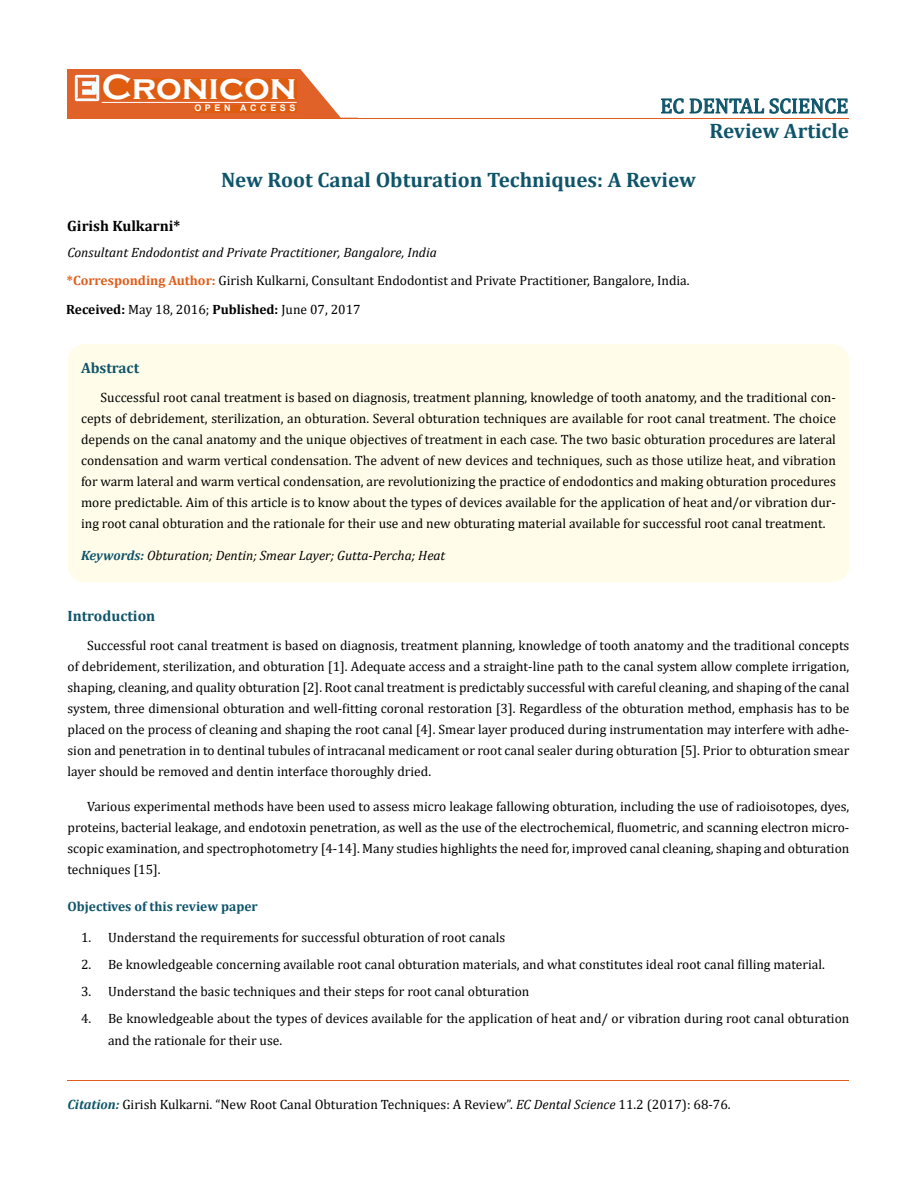
<style>
.page{position:relative;width:917px;height:1190px;background:#fff}
.page>*{position:absolute;margin:0;border:0;box-sizing:border-box;transform-origin:0 0}
.t1{font:700 36px "Copperplate Gothic";color:#fff}
.t2{font:700 21px "Cambria";color:#0e546a}
.t3{font:21px "Cambria";color:#0e546a}
.t4{font:700 15px "Cambria";color:#0e546a}
.t5{font:700 15px "Cambria";color:#000}
.t6{font:13.5px/21px "Cambria";color:#000;text-align:justify}
.t7{font:italic 13.5px "Cambria";color:#000}
.t8{font:700 13.5px "Cambria";color:#0e546a}
.t9{font:700 9px "Arial";letter-spacing:.4em;color:#fff}
.s1{font-style:italic}
.s2{font-weight:700;color:#e05d1a}
.s3{font-weight:700}
.s4{font-weight:700;color:#0e546a}
.s5{font-weight:700;font-style:italic;color:#0e546a}
</style>
<div class="page">
<div style="left:67px;top:70px;width:290px;height:49px;background:#e06228"></div>
<svg style="left:300px;top:69px;width:58px;height:49px"></svg>
<img style="left:75px;top:75px;width:24px;height:26px">
<div style="left:102px;top:79px;width:195px;height:21px;background:#df5d11"></div>
<div style="left:194px;top:105px;width:103px;height:7px;background:#df5d11"></div>
<svg style="left:661px;top:98px;width:186px;height:16px"></svg>
<hr style="left:102px;top:102px;width:194px;height:1px;background:#fff">
<hr style="left:279px;top:118px;width:569px;height:1px;background:#e05d1a">
<hr style="left:67px;top:1080px;width:782px;height:1px;background:#e05d1a">
<div style="left:67px;top:344px;width:782px;height:238px;background:#fffde9;border-radius:18px"></div>
<h1 class="t1" style="left:102px;top:68px;width:196px">Cronicon</h1>
<p class="t9" style="left:194px;top:102px;width:103px">OPEN ACCESS</p>
<h2 class="t3" style="left:660px;top:93px;width:189px">EC DENTAL SCIENCE</h2>
<h2 class="t2" style="left:709px;top:116px;width:141px">Review Article</h2>
<h2 class="t2" style="left:221px;top:165px;width:476px">New Root Canal Obturation Techniques: A Review</h2>
<p class="t5" style="left:67px;top:215px;width:115px">Girish Kulkarni*</p>
<p class="t6" style="left:67px;top:237px;width:624px;line-height:28.8px"><span class="s1">Consultant Endodontist and Private Practitioner, Bangalore, India<br></span><span class="s2">*Corresponding Author:</span> Girish Kulkarni, Consultant Endodontist and Private Practitioner, Bangalore, India.</p>
<p class="t6" style="left:66px;top:299px;width:296px"><span class="s3">Received:</span> May 18, 2016; <span class="s3">Published:</span> June 07, 2017</p>
<p class="t4" style="left:81px;top:357px;width:60px">Abstract</p>
<p class="t6" style="left:81px;top:387px;width:756px;text-indent:19px">Successful root canal treatment is based on diagnosis, treatment planning, knowledge of tooth anatomy, and the traditional con&shy;cepts of debridement, sterilization, an obturation. Several obturation techniques are available for root canal treatment. The choice depends on the canal anatomy and the unique objectives of treatment in each case. The two basic obturation procedures are lateral condensation and warm vertical condensation. The advent of new devices and techniques, such as those utilize heat, and vibration for warm lateral and warm vertical condensation, are revolutionizing the practice of endodontics and making obturation procedures more predictable. Aim of this article is to know about the types of devices available for the application of heat and/or vibration dur&shy;ing root canal obturation and the rationale for their use and new obturating material available for successful root canal treatment.</p>
<p class="t7" style="left:81px;top:546px;width:366px"><span class="s4">Keywords:</span> Obturation; Dentin; Smear Layer; Gutta-Percha; Heat</p>
<p class="t4" style="left:67px;top:605px;width:89px">Introduction</p>
<p class="t6" style="left:67px;top:634px;width:783px;text-indent:19px">Successful root canal treatment is based on diagnosis, treatment planning, knowledge of tooth anatomy and the traditional concepts of debridement, sterilization, and obturation [1]. Adequate access and a straight-line path to the canal system allow complete irrigation, shaping, cleaning, and quality obturation [2]. Root canal treatment is predictably successful with careful cleaning, and shaping of the canal system, three dimensional obturation and well-fitting coronal restoration [3]. Regardless of the obturation method, emphasis has to be placed on the process of cleaning and shaping the root canal [4]. Smear layer produced during instrumentation may interfere with adhe&shy;sion and penetration in to dentinal tubules of intracanal medicament or root canal sealer during obturation [5]. Prior to obturation smear layer should be removed and dentin interface thoroughly dried.</p>
<p class="t6" style="left:67px;top:795px;width:783px;text-indent:19px">Various experimental methods have been used to assess micro leakage fallowing obturation, including the use of radioisotopes, dyes, proteins, bacterial leakage, and endotoxin penetration, as well as the use of the electrochemical, fluometric, and scanning electron micro&shy;scopic examination, and spectrophotometry [4-14]. Many studies highlights the need for, improved canal cleaning, shaping and obturation techniques [15].</p>
<p class="t8" style="left:67px;top:896px;width:192px">Objectives of this review paper</p>
<p class="t6" style="left:81px;top:927px;width:425px">1. Understand the requirements for successful obturation of root canals</p>
<p class="t6" style="left:81px;top:954px;width:745px">2. Be knowledgeable concerning available root canal obturation materials, and what constitutes ideal root canal filling material.</p>
<p class="t6" style="left:81px;top:981px;width:450px">3. Understand the basic techniques and their steps for root canal obturation</p>
<p class="t6" style="left:108px;top:1008px;width:742px;text-indent:-27px">4. Be knowledgeable about the types of devices available for the application of heat and/ or vibration during root canal obturation and the rationale for their use.</p>
<p class="t6" style="left:67px;top:1093px;width:664px"><span class="s5">Citation:</span> Girish Kulkarni. “New Root Canal Obturation Techniques: A Review”. <span class="s1">EC Dental Science</span> 11.2 (2017): 68-76.</p>
</div>
